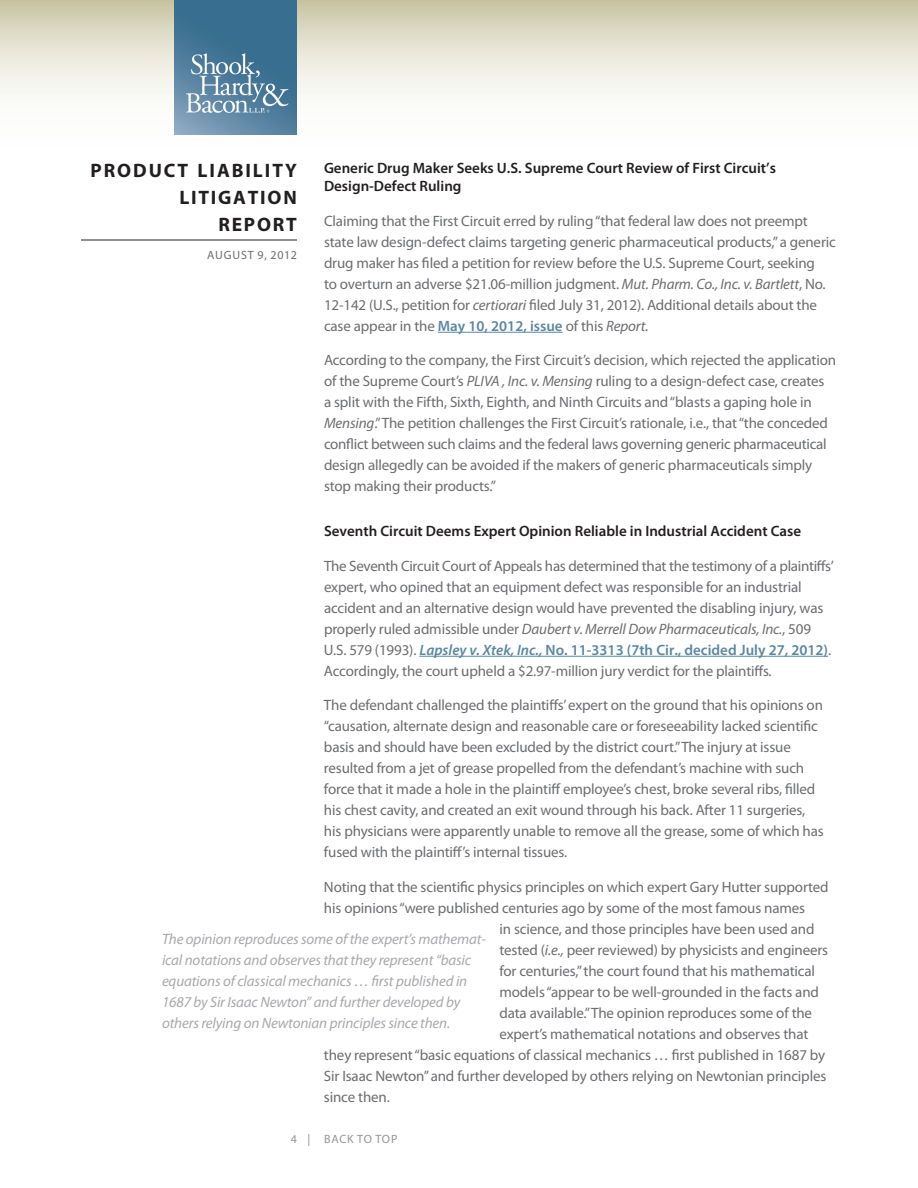
<style>
.page{position:relative;width:918px;height:1188px;background:#fff}
.page>*{position:absolute;margin:0;border:0;box-sizing:border-box;transform-origin:0 0}
.t1{font:700 19.5px/27px "Myriad Pro";letter-spacing:.095em;color:#231f20;text-align:right}
.Body{font:15px/21px "Myriad Pro";letter-spacing:-.01em;color:#6c6d70}
.PullQuote{font:italic 15px/21px "Myriad Pro";letter-spacing:-.01em;color:#a8a9ad}
.TOCsubhead{font:600 15px/18px "Myriad Pro";color:#231f20}
.t2{font:12px "Myriad Pro";letter-spacing:.07em;color:#6c6d70}
.t3{font:12px "Myriad Pro";letter-spacing:.06em;color:#939598}
.s1{font-style:italic}
.s2{font-weight:600;color:#5c87a1}
.s3{font-weight:600;font-style:italic;color:#5c87a1}
</style>
<div class="page">
<svg style="left:0;top:0;width:918px;height:135px"></svg>
<hr style="left:81px;top:240px;width:216px;height:1px;background:#231f20">
<img style="left:175px;top:0;width:122px;height:135px">
<hr style="left:438px;top:332px;width:125px;height:1px;background:#5c87a1">
<hr style="left:419px;top:656px;width:409px;height:1px;background:#5c87a1">
<p class="TOCsubhead" style="left:324px;top:159px;width:453px">Generic Drug Maker Seeks U.S. Supreme Court Review of First Circuit’s<br>Design-Defect Ruling</p>
<p class="Body" style="left:324px;top:210px;width:513px">Claiming that the First Circuit erred by ruling “that federal law does not preempt state law design-defect claims targeting generic pharmaceutical products,” a generic drug maker has filed a petition for review before the U.S. Supreme Court, seeking<br>to overturn an adverse $21.06-million judgment. <span class="s1">Mut. Pharm. Co., Inc. v. Bartlett</span>, No.<br>12-142 (U.S., petition for <span class="s1">certiorari</span> filed July 31, 2012). Additional details about the case appear in the <span class="s2">May 10, 2012, issue</span> of this <span class="s1">Report.</span></p>
<p class="Body" style="left:324px;top:349px;width:514px">According to the company, the First Circuit’s decision, which rejected the application of the Supreme Court’s <span class="s1">PLIVA , Inc. v. Mensing</span> ruling to a design-defect case, creates<br>a split with the Fifth, Sixth, Eighth, and Ninth Circuits and “blasts a gaping hole in <span class="s1">Mensing</span>.” The petition challenges the First Circuit’s rationale, i.e., that “the conceded conflict between such claims and the federal laws governing generic pharmaceutical design allegedly can be avoided if the makers of generic pharmaceuticals simply stop making their products.”</p>
<p class="TOCsubhead" style="left:324px;top:522px;width:479px">Seventh Circuit Deems Expert Opinion Reliable in Industrial Accident Case</p>
<p class="Body" style="left:324px;top:555px;width:511px">The Seventh Circuit Court of Appeals has determined that the testimony of a plaintiffs’ expert, who opined that an equipment defect was responsible for an industrial accident and an alternative design would have prevented the disabling injury, was properly ruled admissible under <span class="s1">Daubert v. Merrell Dow Pharmaceuticals, Inc.</span>, 509<br>U.S. 579 (1993). <span class="s3">Lapsley v. Xtek, Inc.,</span> <span class="s2">No. 11-3313 (7th Cir., decided July 27, 2012)</span>.<br>Accordingly, the court upheld a $2.97-million jury verdict for the plaintiffs.</p>
<p class="Body" style="left:324px;top:694px;width:501px">The defendant challenged the plaintiffs’ expert on the ground that his opinions on “causation, alternate design and reasonable care or foreseeability lacked scientific basis and should have been excluded by the district court.” The injury at issue resulted from a jet of grease propelled from the defendant’s machine with such force that it made a hole in the plaintiff employee’s chest, broke several ribs, filled his chest cavity, and created an exit wound through his back. After 11 surgeries, his physicians were apparently unable to remove all the grease, some of which has fused with the plaintiff’s internal tissues.</p>
<p class="Body" style="left:324px;top:876px;width:506px">Noting that the scientific physics principles on which expert Gary Hutter supported</p>
<p class="Body" style="left:324px;top:897px;width:483px">his opinions “were published centuries ago by some of the most famous names</p>
<p class="Body" style="left:499px;top:918px;width:317px">in science, and those principles have been used and</p>
<p class="Body" style="left:499px;top:939px;width:330px">tested (<span class="s1">i.e.,</span> peer reviewed) by physicists and engineers</p>
<p class="Body" style="left:499px;top:960px;width:317px">for centuries,” the court found that his mathematical</p>
<p class="Body" style="left:499px;top:981px;width:321px">models “appear to be well-grounded in the facts and</p>
<p class="Body" style="left:499px;top:1002px;width:314px">data available.” The opinion reproduces some of the</p>
<p class="Body" style="left:499px;top:1023px;width:310px">expert’s mathematical notations and observes that</p>
<p class="Body" style="left:324px;top:1044px;width:503px">they represent “basic equations of classical mechanics … first published in 1687 by</p>
<p class="Body" style="left:324px;top:1065px;width:504px">Sir Isaac Newton” and further developed by others relying on Newtonian principles</p>
<p class="Body" style="left:324px;top:1086px;width:67px">since then.</p>
<h1 class="t1" style="left:90px;top:156px;width:208px">PRODUCT LIABILITY<br>LITIGATION<br>REPORT</h1>
<p class="t2" style="left:207px;top:248px;width:91px">AUGUST 9, 2012</p>
<p class="PullQuote" style="left:162px;top:929px;width:326px">The opinion reproduces some of the expert’s mathemat&shy;ical notations and observes that they represent “basic equations of classical mechanics … first published in 1687 by Sir Isaac Newton” and further developed by others relying on Newtonian principles since then.</p>
<p class="t3" style="left:291px;top:1132px;width:108px">4 | BACK TO TOP</p>
</div>
